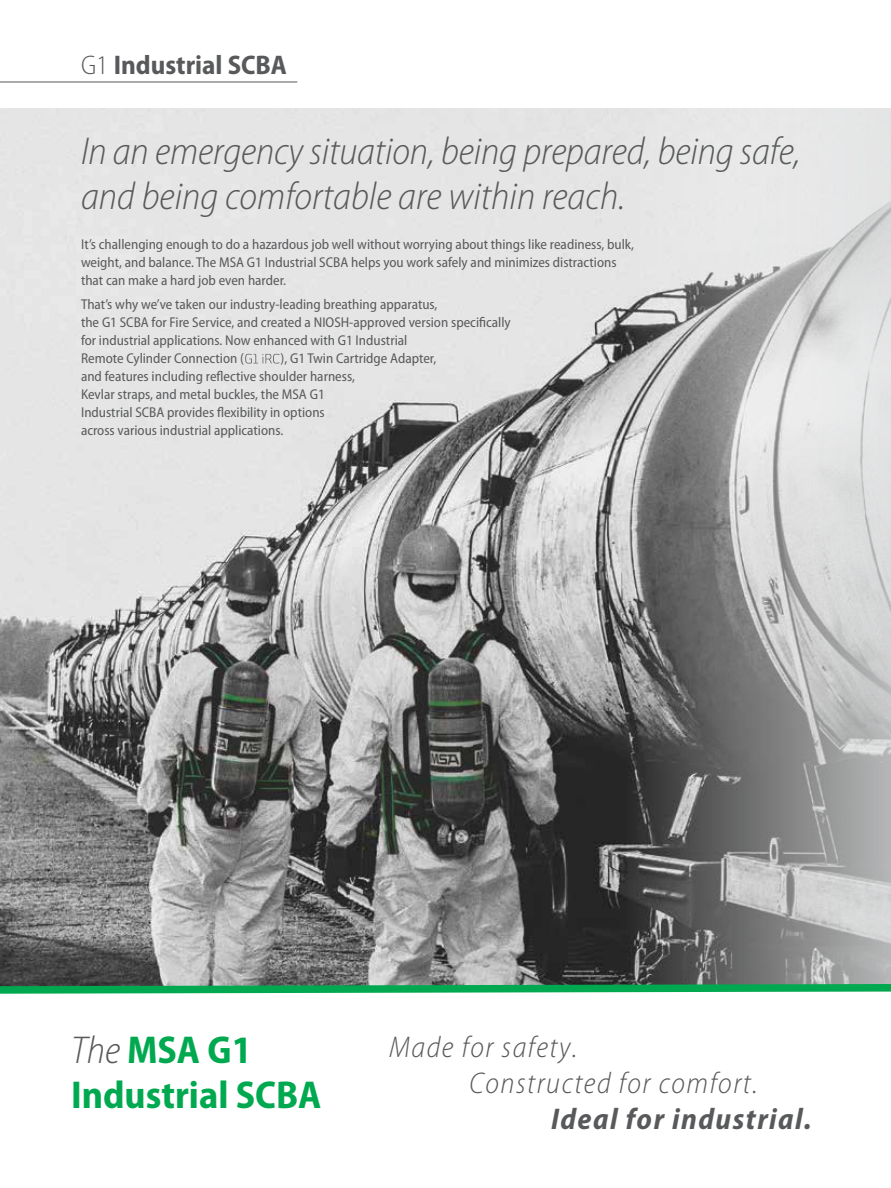
<style>
.page{position:relative;width:891px;height:1188px;background:#fff}
.page>*{position:absolute;margin:0;border:0;box-sizing:border-box;transform-origin:0 0}
.t1{font:italic 300 semi-condensed 39px/45px "Myriad Pro";letter-spacing:-.005em;color:#58595b}
.t2{font:700 semi-condensed 39px/45px "Myriad Pro";color:#00a94f}
.t3{font:italic 300 semi-condensed 30px/36px "Myriad Pro";letter-spacing:.05em;color:#58595b}
.t4{font:italic 700 semi-condensed 30px "Myriad Pro";letter-spacing:.05em;color:#58595b}
.t5{font:700 semi-condensed 27px "Myriad Pro";color:#58595b}
.t6{font:semi-condensed 14.25px/18px "Myriad Pro";color:#58595b}
.s1{font-weight:300}
.s2{font-weight:300;font-style:italic;color:#58595b}
</style>
<div class="page">
<img style="left:0;top:108px;width:622px;height:872px">
<svg style="left:622px;top:108px;width:269px;height:872px;background:#acacac"></svg>
<svg style="left:0;top:980px;width:891px;height:14px;background:#429d6d"></svg>
<hr style="left:0;top:82px;width:297px;height:1px;background:#58595b">
<svg style="left:245px;top:354px;width:35px;height:10px"></svg>
<h3 class="t5" style="left:81px;top:48px;width:208px"><span class="s1">G1</span> Industrial SCBA</h3>
<h1 class="t1" style="left:81px;top:129px;width:721px">In an emergency situation, being prepared, being safe, and being comfortable are within reach.</h1>
<p class="t6" style="left:81px;top:235px;width:555px">It’s challenging enough to do a hazardous job well without worrying about things like readiness, bulk, weight, and balance. The MSA G1 Industrial SCBA helps you work safely and minimizes distractions that can make a hard job even harder.</p>
<p class="t6" style="left:81px;top:295px;width:431px">That’s why we’ve taken our industry-leading breathing apparatus,<br>the G1 SCBA for Fire Service, and created a NIOSH-approved version specifically for industrial applications. Now enhanced with G1 Industrial<br>Remote Cylinder Connection (</p>
<p class="t6" style="left:81px;top:349px;width:357px;text-indent:199px">), G1 Twin Cartridge Adapter, and features including reflective shoulder harness,<br>Kevlar straps, and metal buckles, the MSA G1<br>Industrial SCBA provides flexibility in options<br>across various industrial applications.</p>
<h1 class="t2" style="left:71px;top:1027px;width:252px"><span class="s2">The</span> MSA G1<br>Industrial SCBA</h1>
<h2 class="t3" style="left:470px;top:1028px;width:290px;text-indent:-81px">Made for safety.<br>Constructed for comfort.</h2>
<h2 class="t4" style="left:551px;top:1099px;width:262px">Ideal for industrial.</h2>
</div>
